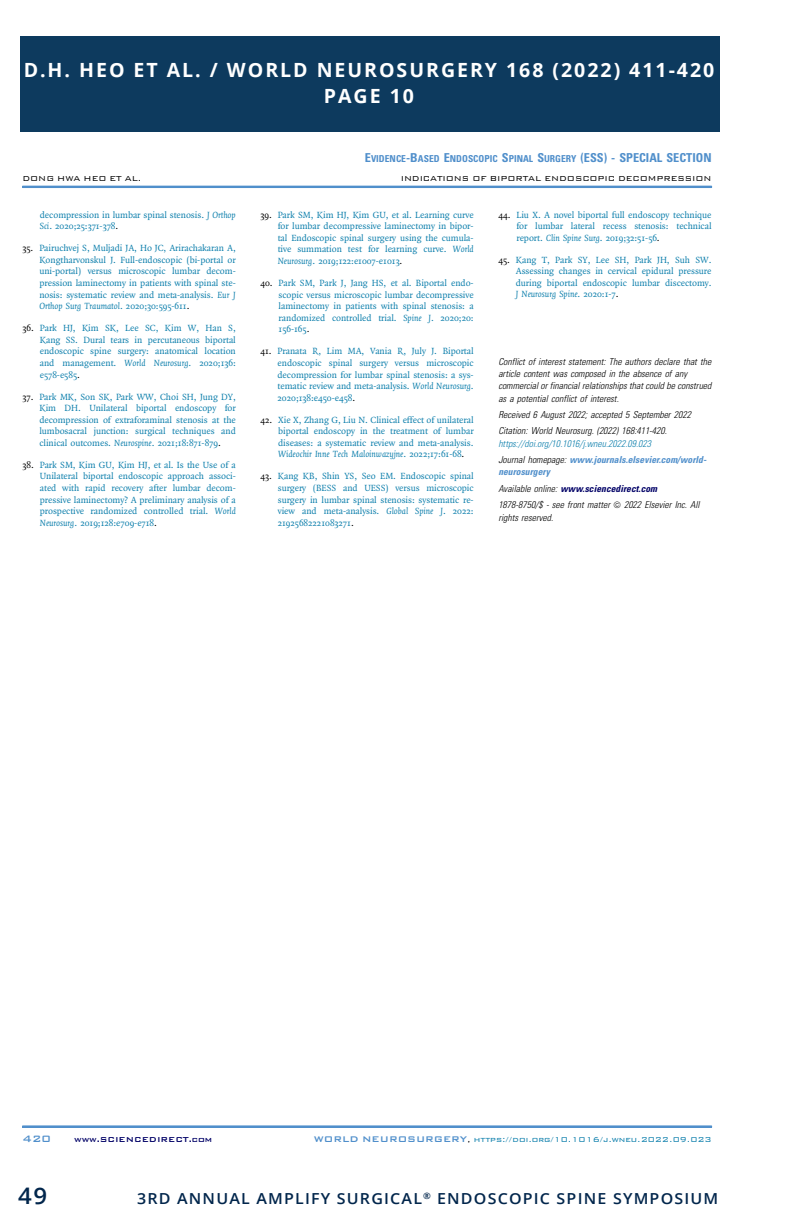
<style>
.page{position:relative;width:792px;height:1224px;background:#fff}
.page>*{position:absolute;margin:0;border:0;box-sizing:border-box;transform-origin:0 0}
.t1{font:600 22.8px "Open Sans";color:#02264c;scale:1.05 1}
.t2{font:700 19.6px "Open Sans";letter-spacing:.1em;color:#fff}
.t3{font:600 15.2px "Open Sans";letter-spacing:.075em;color:#02264c;scale:1.05 1}
.t4{font:12.4px "Adv T Tde 25 b 005";color:#508fcb}
.t5{font:9.6px/11.6px "Adv OT344 b 165 e";color:#0d7fac;text-align:justify}
.t6{font:9.6px/12.4px "Adv PS UVCLO";color:#000}
.t7{font:9.6px/16.4px "Adv PS UVCLO";color:#0d7fac}
.t8{font:9.6px "Adv T Tb 0 fdbcc 5";color:#0d7fac}
.t9{font:9.6px "Adv T Tb 0 fdbcc 5";color:#000}
.t10{font:9.6px "Adv PS UVCB";color:#508fcb}
.t11{font:9.6px "Adv T Tde 25 b 005";color:#006}
.s1{font-size:12.4px}
.s2{font-family:"Adv OT79 bd 15 e 5"}
.s3{color:#000}
.s4{font-family:"Adv PS UVCBO";color:#508fcb}
.s5{font-family:"Adv PS UVCBO";color:#006}
.s6{font-family:"Adv PS Sym"}
.s7{font-family:"Adv T Tde 25 b 005";font-size:11px;color:#508fcb}
</style>
<div class="page">
<div style="left:20px;top:36px;width:700px;height:96px;background:#0d3a5e"></div>
<div style="left:23px;top:1126px;width:689px;height:1px;border:1px solid #508fcb"></div>
<div style="left:23px;top:186px;width:689px;height:2px;border:1px solid #508fcb"></div>
<p class="t2" style="left:24px;top:56px;width:692px">D.H. HEO ET AL. / WORLD NEUROSURGERY 168 (2022) 411-420</p>
<p class="t2" style="left:324px;top:82px;width:92px">PAGE 10</p>
<p class="t10" style="left:365px;top:152px;width:348px"><span class="s1">E</span>VIDENCE<span class="s1">-B</span>ASED <span class="s1">E</span>NDOSCOPIC <span class="s1">S</span>PINAL <span class="s1">S</span>URGERY <span class="s1">(ESS) - SPECIAL SECTION</span></p>
<p class="t9" style="left:23px;top:173px;width:120px">DONG HWA HEO ET AL.</p>
<p class="t9" style="left:401px;top:173px;width:312px">INDICATIONS OF BIPORTAL ENDOSCOPIC DECOMPRESSION</p>
<p class="t5" style="left:40px;top:209px;width:197px">decompression in lumbar spinal stenosis. <span class="s2">J Orthop<br>Sci</span>. 2020;25:371-378<span class="s3">.</span></p>
<p class="t5" style="left:39px;top:243px;width:198px;text-indent:-17px"><span class="s3">35.</span> Pairuchvej S, Muljadi JA, Ho JC, Arirachakaran A, Kongtharvonskul J. Full-endoscopic (bi-portal or uni-portal) versus microscopic lumbar decom&shy;pression laminectomy in patients with spinal ste&shy;nosis: systematic review and meta-analysis. <span class="s2">Eur J Orthop Surg Traumatol</span>. 2020;30:595-611<span class="s3">.</span></p>
<p class="t5" style="left:40px;top:323px;width:197px;text-indent:-17px"><span class="s3">36.</span> Park HJ, Kim SK, Lee SC, Kim W, Han S, Kang SS. Dural tears in percutaneous biportal endoscopic spine surgery: anatomical location and management. <span class="s2">World Neurosurg</span>. 2020;136: e578-e585<span class="s3">.</span></p>
<p class="t5" style="left:39px;top:391px;width:198px;text-indent:-17px"><span class="s3">37.</span> Park MK, Son SK, Park WW, Choi SH, Jung DY, Kim DH. Unilateral biportal endoscopy for decompression of extraforaminal stenosis at the lumbosacral junction: surgical techniques and clinical outcomes. <span class="s2">Neurospine</span>. 2021;18:871-879<span class="s3">.</span></p>
<p class="t5" style="left:40px;top:459px;width:198px;text-indent:-17px"><span class="s3">38.</span> Park SM, Kim GU, Kim HJ, et al. Is the Use of a Unilateral biportal endoscopic approach associ&shy;ated with rapid recovery after lumbar decom&shy;pressive laminectomy? A preliminary analysis of a prospective randomized controlled trial. <span class="s2">World Neurosurg</span>. 2019;128:e709-e718<span class="s3">.</span></p>
<p class="t5" style="left:278px;top:209px;width:197px;text-indent:-17px"><span class="s3">39.</span> Park SM, Kim HJ, Kim GU, et al. Learning curve for lumbar decompressive laminectomy in bipor&shy;tal Endoscopic spinal surgery using the cumula&shy;tive summation test for learning curve. <span class="s2">World Neurosurg</span>. 2019;122:e1007-e1013<span class="s3">.</span></p>
<p class="t5" style="left:279px;top:277px;width:197px;text-indent:-18px"><span class="s3">40.</span> Park SM, Park J, Jang HS, et al. Biportal endo&shy;scopic versus microscopic lumbar decompressive laminectomy in patients with spinal stenosis: a randomized controlled trial. <span class="s2">Spine J</span>. 2020;20:<br>156-165<span class="s3">.</span></p>
<p class="t5" style="left:278px;top:346px;width:198px;text-indent:-17px"><span class="s3">41.</span> Pranata R, Lim MA, Vania R, July J. Biportal endoscopic spinal surgery versus microscopic decompression for lumbar spinal stenosis: a sys&shy;tematic review and meta-analysis. <span class="s2">World Neurosurg</span>.<br>2020;138:e450-e458<span class="s3">.</span></p>
<p class="t5" style="left:278px;top:414px;width:197px;text-indent:-18px"><span class="s3">42.</span> Xie X, Zhang G, Liu N. Clinical effect of unilateral biportal endoscopy in the treatment of lumbar diseases: a systematic review and meta-analysis.<br><span class="s2">Wideochir Inne Tech Maloinwazyjne</span>. 2022;17:61-68<span class="s3">.</span></p>
<p class="t5" style="left:278px;top:471px;width:197px;text-indent:-17px"><span class="s3">43.</span> Kang KB, Shin YS, Seo EM. Endoscopic spinal surgery (BESS and UESS) versus microscopic surgery in lumbar spinal stenosis: systematic re&shy;view and meta-analysis. <span class="s2">Global Spine J</span>. 2022:<br>21925682221083271<span class="s3">.</span></p>
<p class="t5" style="left:516px;top:209px;width:197px;text-indent:-18px"><span class="s3">44.</span> Liu X. A novel biportal full endoscopy technique for lumbar lateral recess stenosis: technical report. <span class="s2">Clin Spine Surg</span>. 2019;32:51-56<span class="s3">.</span></p>
<p class="t5" style="left:516px;top:254px;width:197px;text-indent:-17px"><span class="s3">45.</span> Kang T, Park SY, Lee SH, Park JH, Suh SW.<br>Assessing changes in cervical epidural pressure during biportal endoscopic lumbar discectomy.<br><span class="s2">J Neurosurg Spine</span>. 2020:1-7<span class="s3">.</span></p>
<p class="t6" style="left:498px;top:355px;width:215px">Conflict of interest statement: The authors declare that the article content was composed in the absence of any commercial or financial relationships that could be construed as a potential conflict of interest.</p>
<p class="t6" style="left:498px;top:406px;width:194px;line-height:16.4px">Received 6 August 2022; accepted 5 September 2022<br>Citation: World Neurosurg. (2022) 168:411-420.</p>
<p class="t7" style="left:498px;top:435px;width:210px">https://doi.org/10.1016/j.wneu.2022.09.023<br><span class="s3">Journal homepage:</span> <span class="s4">www.journals.elsevier.com/world-</span></p>
<p class="t6" style="left:498px;top:464px;width:203px;line-height:16.4px"><span class="s4">neurosurgery<br></span>Available online: <span class="s5">www.sciencedirect.com<br></span>1878-8750/$ - see front matter <span class="s6">ª</span> 2022 Elsevier Inc. All</p>
<p class="t6" style="left:498px;top:511px;width:56px">rights reserved.</p>
<p class="t4" style="left:23px;top:1132px;width:30px">420</p>
<p class="t11" style="left:74px;top:1135px;width:139px">www.SCIENCEDIRECT.com</p>
<p class="t8" style="left:314px;top:1135px;width:399px"><span class="s7">WORLD NEUROSURGERY</span><span class="s3">,</span> https://doi.org/10.1016/j.wneu.2022.09.023</p>
<h1 class="t1" style="left:18px;top:1180px;width:29px">49</h1>
<h3 class="t3" style="left:137px;top:1188px;width:555px">3RD ANNUAL AMPLIFY SURGICAL<sup>®</sup> ENDOSCOPIC SPINE SYMPOSIUM</h3>
</div>
